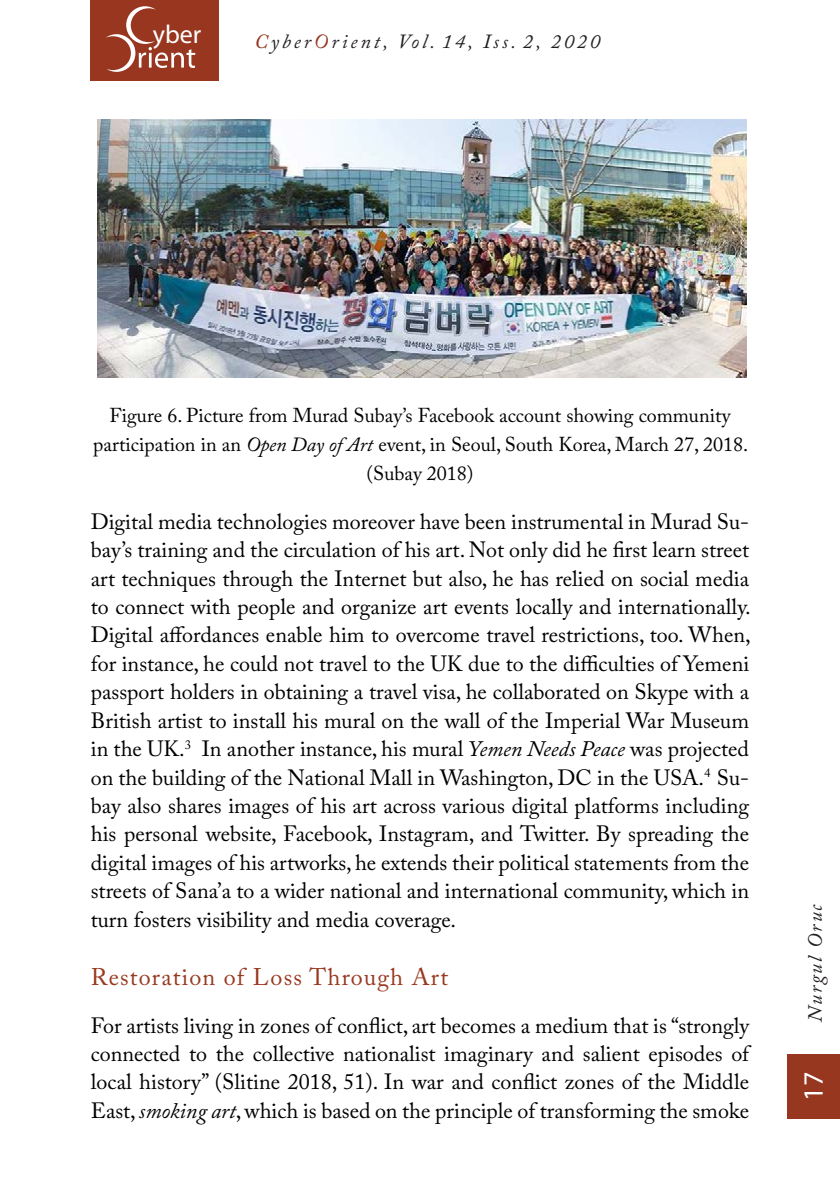
<style>
.page{position:relative;width:840px;height:1191px;background:#fff}
.page>*{position:absolute;margin:0;border:0;box-sizing:border-box;transform-origin:0 0}
.t1{font:28px "Myriad Pro";color:#fff}
.t2{font:26px "Myriad Pro";color:#fff}
.t3{font:24px "Adobe Caslon Pro";letter-spacing:.05em;color:#983920}
.t4{font:22px/28.4px "Adobe Caslon Pro";color:#000;text-align:justify}
.t5{font:20px/29px "Adobe Caslon Pro";color:#000;text-align:center}
.t6{font:italic 20px "Adobe Caslon Pro";letter-spacing:.15em;color:#231f20}
.s1{color:#973720}
.s2{font-style:italic}
</style>
<div class="page">
<div style="left:91px;top:0;width:128px;height:80px;background:#983620"></div>
<svg style="left:106px;top:6px;width:89px;height:66px"></svg>
<div style="left:786px;top:1054px;width:53px;height:65px;background:#973720"></div>
<img style="left:98px;top:119px;width:648px;height:259px">
<p class="t2" style="left:153px;top:18px;width:50px">yber</p>
<p class="t6" style="left:254px;top:29px;width:347px"><span class="s1">C</span>yber<span class="s1">O</span>rient, Vol. 14, Iss. 2, 2020</p>
<p class="t5" style="left:93px;top:401px;width:656px">Figure 6. Picture from Murad Subay’s Facebook account showing community participation in an <span class="s2">Open Day of Art</span> event, in Seoul, South Korea, March 27, 2018. (Subay 2018)</p>
<p class="t4" style="left:91px;top:507px;width:661px">Digital media technologies moreover have been instrumental in Murad Su&shy;bay’s training and the circulation of his art. Not only did he first learn street art techniques through the Internet but also, he has relied on social media to connect with people and organize art events locally and internationally.<br>Digital affordances enable him to overcome travel restrictions, too. When, for instance, he could not travel to the UK due to the difficulties of Yemeni passport holders in obtaining a travel visa, he collaborated on Skype with a British artist to install his mural on the wall of the Imperial War Museum in the UK.<sup>3</sup> In another instance, his mural <span class="s2">Yemen Needs Peace</span> was projected on the building of the National Mall in Washington, DC in the USA.<sup>4</sup> Su&shy;bay also shares images of his art across various digital platforms including his personal website, Facebook, Instagram, and Twitter. By spreading the digital images of his artworks, he extends their political statements from the streets of Sana’a to a wider national and international community, which in turn fosters visibility and media coverage.</p>
<p class="t3" style="left:91px;top:963px;width:358px">Restoration of Loss Through Art</p>
<p class="t4" style="left:91px;top:1011px;width:659px">For artists living in zones of conflict, art becomes a medium that is “strongly connected to the collective nationalist imaginary and salient episodes of local history” (Slitine 2018, 51). In war and conflict zones of the Middle East, <span class="s2">smoking art</span>, which is based on the principle of transforming the smoke</p>
<p class="t6" style="left:802px;top:1021px;width:119px;rotate:-90deg">Nurgul Oruc</p>
<p class="t1" style="left:795px;top:1101px;width:31px;rotate:-90deg">17</p>
</div>
